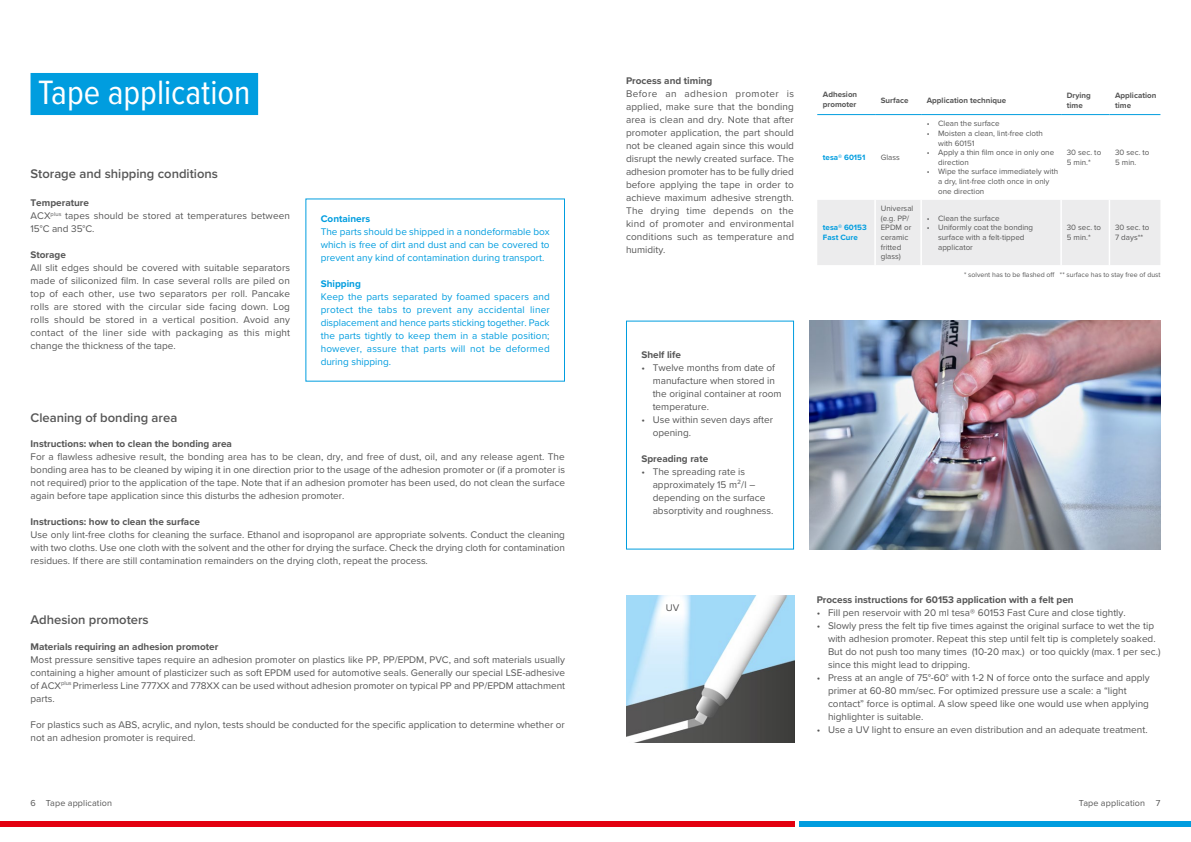
<style>
.page{position:relative;width:1191px;height:842px;background:#fff}
.page>*{position:absolute;margin:0;border:0;box-sizing:border-box;transform-origin:0 0}
.t1{font:35px "Proxima Nova Cond";color:#fff}
.t2{font:600 13px "Proxima Nova";color:#565656}
.t3{font:10px/13px "Proxima Nova";color:#565656}
.t4{font:10px/13px "Proxima Nova";color:#009ddf;text-align:justify}
.t5{font:700 10px "Proxima Nova";color:#565656}
.t6{font:700 10px "Proxima Nova";color:#009ddf}
.t7{font:9px "Proxima Nova";letter-spacing:.01em;color:#565656}
.t8{font:8px/9.6px "Proxima Nova";color:#565656}
.t9{font:700 8px/10px "Proxima Nova";color:#565656}
.t10{font:700 8px/9.6px "Proxima Nova";color:#009ddf}
.t11{font:7px "Proxima Nova";color:#565656}
.s1{font-weight:700}
</style>
<div class="page">
<div style="left:626px;top:321px;width:168px;height:229px;border:1px solid #009ddf"></div>
<svg style="left:817px;top:115px;width:343px;height:150px"></svg>
<hr style="left:817px;top:114px;width:58px;height:1px;background:#009ddf">
<hr style="left:875px;top:114px;width:46px;height:1px;background:#009ddf">
<hr style="left:921px;top:114px;width:140px;height:1px;background:#009ddf">
<hr style="left:1061px;top:114px;width:48px;height:1px;background:#009ddf">
<hr style="left:1109px;top:114px;width:51px;height:1px;background:#009ddf">
<hr style="left:874px;top:200px;width:2px;height:65px;background:#fff">
<hr style="left:920px;top:200px;width:2px;height:65px;background:#fff">
<hr style="left:1060px;top:200px;width:1px;height:65px;background:#fff">
<hr style="left:1108px;top:200px;width:2px;height:65px;background:#fff">
<img style="left:626px;top:595px;width:168px;height:148px">
<div style="left:31px;top:73px;width:227px;height:42px;background:#009ddf"></div>
<img style="left:809px;top:321px;width:351px;height:229px">
<div style="left:0;top:822px;width:794px;height:5px;background:#e3000f"></div>
<div style="left:799px;top:822px;width:392px;height:5px;background:#009ddf"></div>
<h1 class="t1" style="left:38px;top:67px;width:214px">Tape application</h1>
<h2 class="t2" style="left:30px;top:164px;width:189px">Storage and shipping conditions</h2>
<p class="t3" style="left:30px;top:196px;width:261px"><span class="s1">Temperature<br></span>ACX<sup>plus</sup> tapes should be stored at temperatures between<br>15°C and 35°C.</p>
<p class="t5" style="left:30px;top:248px;width:37px">Storage</p>
<p class="t3" style="left:30px;top:261px;width:261px;text-align:justify">All slit edges should be covered with suitable separators made of siliconized film. In case several rolls are piled on top of each other, use two separators per roll. Pancake rolls are stored with the circular side facing down. Log rolls should be stored in a vertical position. Avoid any contact of the liner side with packaging as this might change the thickness of the tape.</p>
<p class="t6" style="left:321px;top:211px;width:51px">Containers</p>
<p class="t4" style="left:321px;top:224px;width:230px">The parts should be shipped in a nondeformable box which is free of dirt and dust and can be covered to prevent any kind of contamination during transport.</p>
<p class="t6" style="left:321px;top:276px;width:42px">Shipping</p>
<p class="t4" style="left:321px;top:289px;width:231px">Keep the parts separated by foamed spacers and protect the tabs to prevent any accidental liner displacement and hence parts sticking together. Pack the parts tightly to keep them in a stable position; however, assure that parts will not be deformed during shipping.</p>
<h2 class="t2" style="left:31px;top:408px;width:148px">Cleaning of bonding area</h2>
<p class="t5" style="left:31px;top:437px;width:203px">Instructions: when to clean the bonding area</p>
<p class="t3" style="left:31px;top:450px;width:536px;text-align:justify">For a flawless adhesive result, the bonding area has to be clean, dry, and free of dust, oil, and any release agent. The bonding area has to be cleaned by wiping it in one direction prior to the usage of the adhesion promoter or (if a promoter is not required) prior to the application of the tape. Note that if an adhesion promoter has been used, do not clean the surface again before tape application since this disturbs the adhesion promoter.</p>
<p class="t5" style="left:31px;top:515px;width:171px">Instructions: how to clean the surface</p>
<p class="t3" style="left:31px;top:528px;width:536px;text-align:justify">Use only lint-free cloths for cleaning the surface. Ethanol and isopropanol are appropriate solvents. Conduct the cleaning with two cloths. Use one cloth with the solvent and the other for drying the surface. Check the drying cloth for contamination residues. If there are still contamination remainders on the drying cloth, repeat the process.</p>
<h2 class="t2" style="left:31px;top:610px;width:120px">Adhesion promoters</h2>
<p class="t5" style="left:31px;top:639px;width:189px">Materials requiring an adhesion promoter</p>
<p class="t3" style="left:31px;top:652px;width:536px;text-align:justify">Most pressure sensitive tapes require an adhesion promoter on plastics like PP, PP/EPDM, PVC, and soft materials usually containing a higher amount of plasticizer such as soft EPDM used for automotive seals. Generally our special LSE-adhesive of ACX<sup>plus</sup> Primerless Line 777XX and 778XX can be used without adhesion promoter on typical PP and PP/EPDM attachment parts.</p>
<p class="t3" style="left:31px;top:717px;width:536px">For plastics such as ABS, acrylic, and nylon, tests should be conducted for the specific application to determine whether or not an adhesion promoter is required.</p>
<p class="t5" style="left:626px;top:73px;width:88px">Process and timing</p>
<p class="t3" style="left:626px;top:87px;width:169px;text-align:justify">Before an adhesion promoter is applied, make sure that the bonding area is clean and dry. Note that after promoter application, the part should not be cleaned again since this would disrupt the newly created surface. The adhesion promoter has to be fully dried before applying the tape in order to achieve maximum adhesive strength.<br>The drying time depends on the kind of promoter and environmental conditions such as temperature and humidity.</p>
<p class="t9" style="left:823px;top:89px;width:36px">Adhesion promoter</p>
<p class="t9" style="left:880px;top:95px;width:29px">Surface</p>
<p class="t9" style="left:926px;top:95px;width:81px">Application technique</p>
<p class="t9" style="left:1066px;top:90px;width:26px">Drying time</p>
<p class="t9" style="left:1115px;top:90px;width:43px">Application time</p>
<p class="t8" style="left:926px;top:119px;width:74px">• Clean the surface</p>
<p class="t8" style="left:938px;top:128px;width:106px;text-indent:-11px">• Moisten a clean, lint-free cloth with 60151</p>
<p class="t8" style="left:938px;top:147px;width:117px;text-indent:-11px">• Apply a thin film once in only one direction</p>
<p class="t8" style="left:938px;top:167px;width:122px;text-indent:-11px">• Wipe the surface immediately with a dry, lint-free cloth once in only one direction</p>
<p class="t8" style="left:1066px;top:148px;width:36px">30 sec. to<br>5 min.*</p>
<p class="t8" style="left:1115px;top:148px;width:36px">30 sec. to<br>5 min.</p>
<p class="t10" style="left:823px;top:152px;width:44px">tesa® 60151</p>
<p class="t8" style="left:880px;top:152px;width:21px">Glass</p>
<p class="t8" style="left:880px;top:203px;width:34px">Universal (e.g. PP/<br>EPDM or ceramic fritted glass)</p>
<p class="t8" style="left:926px;top:213px;width:74px">• Clean the surface</p>
<p class="t10" style="left:823px;top:223px;width:45px">tesa® 60153<br>Fast Cure</p>
<p class="t8" style="left:938px;top:223px;width:97px;text-indent:-11px">• Uniformly coat the bonding surface with a felt-tipped applicator</p>
<p class="t8" style="left:1066px;top:223px;width:36px">30 sec. to<br>5 min.*</p>
<p class="t8" style="left:1115px;top:223px;width:36px">30 sec. to<br>7 days**</p>
<p class="t5" style="left:641px;top:347px;width:41px">Shelf life</p>
<p class="t3" style="left:652px;top:361px;width:130px;text-indent:-11px">• Twelve months from date of manufacture when stored in the original container at room temperature.</p>
<p class="t3" style="left:652px;top:413px;width:122px;text-indent:-11px">• Use within seven days after opening.</p>
<p class="t5" style="left:641px;top:451px;width:68px">Spreading rate</p>
<p class="t3" style="left:652px;top:465px;width:122px;text-indent:-11px">• The spreading rate is approximately 15 m²/ l – depending on the surface absorptivity and roughness.</p>
<p class="t3" style="left:665px;top:601px;width:15px">UV</p>
<p class="t11" style="left:964px;top:270px;width:198px">* solvent has to be flashed off ** surface has to stay free of dust</p>
<p class="t5" style="left:816px;top:592px;width:258px">Process instructions for 60153 application with a felt pen</p>
<p class="t3" style="left:816px;top:606px;width:310px">• Fill pen reservoir with 20 ml tesa® 60153 Fast Cure and close tightly.</p>
<p class="t3" style="left:828px;top:619px;width:334px;text-indent:-11px">• Slowly press the felt tip five times against the original surface to wet the tip with adhesion promoter. Repeat this step until felt tip is completely soaked.<br>But do not push too many times (10-20 max.) or too quickly (max. 1 per sec.) since this might lead to dripping.</p>
<p class="t3" style="left:828px;top:671px;width:323px;text-indent:-11px">• Press at an angle of 75°-60° with 1-2 N of force onto the surface and apply primer at 60-80 mm/sec. For optimized pressure use a scale: a “light contact” force is optimal. A slow speed like one would use when applying highlighter is suitable.</p>
<p class="t3" style="left:816px;top:723px;width:332px">• Use a UV light to ensure an even distribution and an adequate treatment.</p>
<p class="t7" style="left:31px;top:796px;width:83px">6 Tape application</p>
<p class="t7" style="left:1078px;top:796px;width:83px">Tape application 7</p>
</div>
